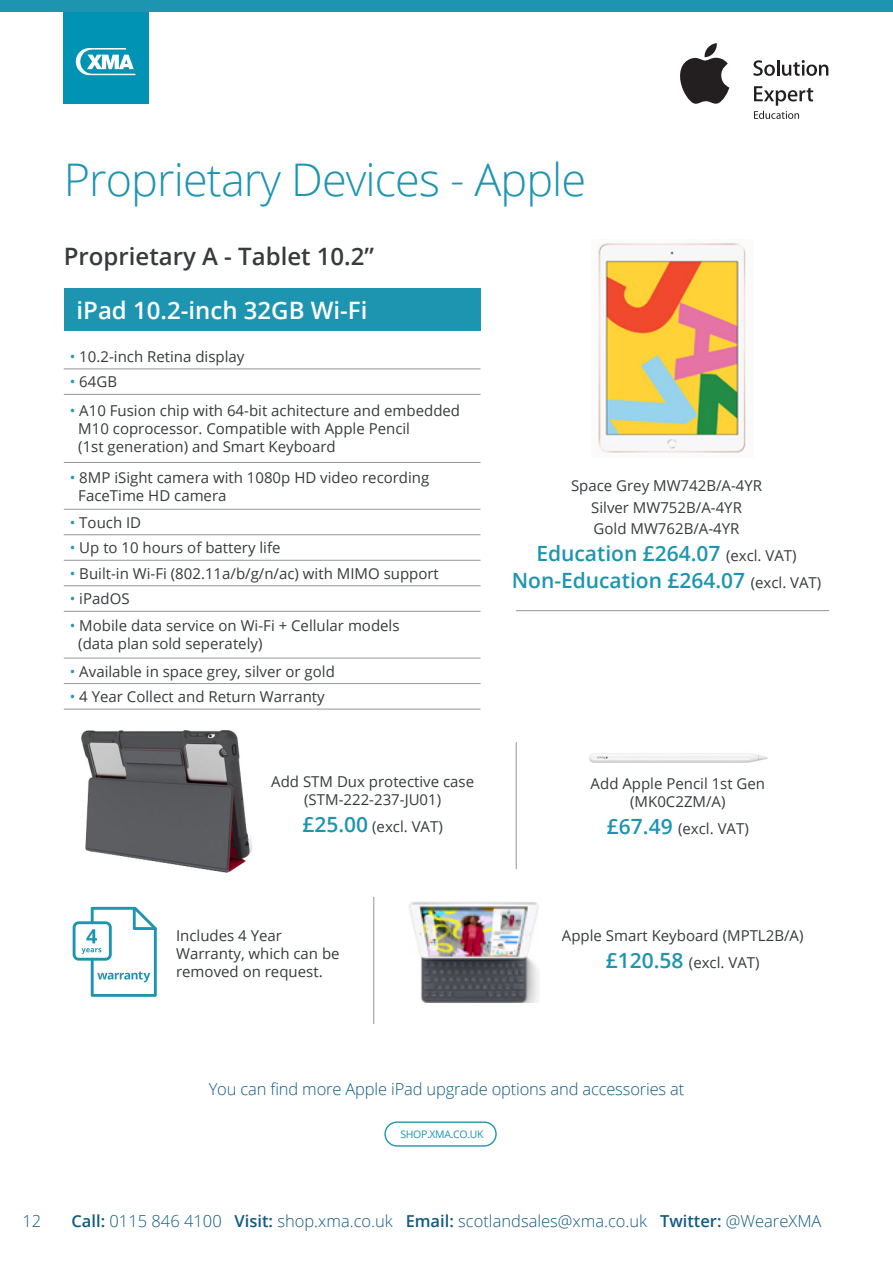
<style>
.page{position:relative;width:893px;height:1263px;background:#fff}
.page>*{position:absolute;margin:0;border:0;box-sizing:border-box;transform-origin:0 0}
.t1{font:300 45px "Open Sans";letter-spacing:-.02em;color:#1d95b1}
.Heading2{font:600 24px "Open Sans";color:#373b3e}
.Heading2-2{font:600 24px "Open Sans";color:#fff}
.Heading2-3{font:600 21px "Open Sans";color:#1d95b1}
.t2{font:300 16.5px "Open Sans";letter-spacing:-.01em;color:#115b84}
.Body{font:15px/18px "Open Sans";color:#373b3e;text-align:center}
.Heading2-4{font:15px "Open Sans";color:#373b3e}
.t3{font:10.5px "Open Sans";letter-spacing:-.03em;color:#1d95b1}
.s1{color:#2b99b4}
.s2{font-weight:600;font-size:21px;color:#1d95b1}
.s3{font-weight:400;font-size:15px;color:#373b3e}
.s4{font-weight:600}
</style>
<div class="page">
<div style="left:64px;top:12px;width:85px;height:92px;background:#0093b3"></div>
<svg style="left:76px;top:48px;width:60px;height:27px"></svg>
<div style="left:0;top:0;width:893px;height:12px;background:#1d95b1"></div>
<div style="left:384px;top:1121px;width:113px;height:25px;border:1px solid #2096af;border-radius:12px"></div>
<hr style="left:373px;top:897px;width:1px;height:127px;background:#939598">
<hr style="left:516px;top:742px;width:1px;height:127px;background:#939598">
<div style="left:64px;top:288px;width:416px;height:43px;background:#1d95b1"></div>
<hr style="left:64px;top:369px;width:416px;height:1px;background:#939598">
<hr style="left:64px;top:394px;width:416px;height:1px;background:#939598">
<hr style="left:64px;top:462px;width:416px;height:1px;background:#939598">
<hr style="left:64px;top:509px;width:416px;height:1px;background:#939598">
<hr style="left:64px;top:534px;width:416px;height:1px;background:#939598">
<hr style="left:64px;top:560px;width:416px;height:1px;background:#939598">
<hr style="left:64px;top:585px;width:416px;height:1px;background:#939598">
<hr style="left:64px;top:611px;width:416px;height:1px;background:#939598">
<hr style="left:64px;top:658px;width:416px;height:1px;background:#939598">
<hr style="left:64px;top:683px;width:416px;height:1px;background:#939598">
<hr style="left:64px;top:709px;width:416px;height:1px;background:#939598">
<hr style="left:516px;top:610px;width:313px;height:1px;background:#939598">
<img style="left:81px;top:730px;width:171px;height:143px">
<img style="left:589px;top:753px;width:179px;height:10px">
<img style="left:598px;top:243px;width:148px;height:210px">
<img style="left:409px;top:901px;width:130px;height:101px">
<svg style="left:680px;top:43px;width:49px;height:61px"></svg>
<svg style="left:753px;top:60px;width:75px;height:16px"></svg>
<svg style="left:754px;top:86px;width:59px;height:33px"></svg>
<svg style="left:73px;top:907px;width:84px;height:90px"></svg>
<p class="t1" style="left:64px;top:149px;width:524px">Proprietary Devices - Apple</p>
<p class="Heading2" style="left:64px;top:239px;width:312px">Proprietary A - Tablet 10.2”</p>
<p class="Heading2-2" style="left:77px;top:293px;width:292px">iPad 10.2-inch 32GB Wi-Fi</p>
<p class="Body" style="left:70px;top:347px;width:176px"><span class="s1">•</span> 10.2-inch Retina display</p>
<p class="Body" style="left:70px;top:373px;width:49px"><span class="s1">•</span> 64GB</p>
<p class="Body" style="left:70px;top:401px;width:392px"><span class="s1">•</span> A10 Fusion chip with 64-bit achitecture and embedded</p>
<p class="Body" style="left:78px;top:419px;width:333px">M10 coprocessor. Compatible with Apple Pencil</p>
<p class="Body" style="left:78px;top:437px;width:259px">(1st generation) and Smart Keyboard</p>
<p class="Body" style="left:70px;top:468px;width:361px"><span class="s1">•</span> 8MP iSight camera with 1080p HD video recording</p>
<p class="Body" style="left:78px;top:486px;width:150px">FaceTime HD camera</p>
<p class="Body" style="left:70px;top:513px;width:73px"><span class="s1">•</span> Touch ID</p>
<p class="Body" style="left:70px;top:538px;width:212px"><span class="s1">•</span> Up to 10 hours of battery life</p>
<p class="Body" style="left:70px;top:564px;width:371px"><span class="s1">•</span> Built-in Wi-Fi (802.11a/b/g/n/ac) with MIMO support</p>
<p class="Body" style="left:70px;top:589px;width:61px"><span class="s1">•</span> iPadOS</p>
<p class="Body" style="left:70px;top:617px;width:331px"><span class="s1">•</span> Mobile data service on Wi-Fi + Cellular models</p>
<p class="Body" style="left:78px;top:635px;width:186px">(data plan sold seperately)</p>
<p class="Body" style="left:70px;top:662px;width:267px"><span class="s1">•</span> Available in space grey, silver or gold</p>
<p class="Body" style="left:70px;top:687px;width:256px"><span class="s1">•</span> 4 Year Collect and Return Warranty</p>
<p class="Body" style="left:271px;top:772px;width:204px">Add STM Dux protective case (STM-222-237-JU01)</p>
<p class="Body" style="left:303px;top:817px;width:142px"><span class="s2">£25.00</span> (excl. VAT)</p>
<p class="Body" style="left:176px;top:926px;width:165px;text-align:left">Includes 4 Year<br>Warranty, which can be removed on request.</p>
<p class="Heading2-4" style="left:571px;top:475px;width:193px">Space Grey MW742B/A-4YR</p>
<p class="Heading2-4" style="left:591px;top:497px;width:152px">Silver MW752B/A-4YR</p>
<p class="Heading2-4" style="left:594px;top:518px;width:147px">Gold MW762B/A-4YR</p>
<p class="Heading2-3" style="left:536px;top:539px;width:262px">Education £264.07 <span class="s3">(excl. VAT)</span></p>
<p class="Heading2-3" style="left:512px;top:566px;width:311px">Non-Education £264.07 <span class="s3">(excl. VAT)</span></p>
<p class="Body" style="left:591px;top:774px;width:176px">Add Apple Pencil 1st Gen (MK0C2ZM/A)</p>
<p class="Body" style="left:607px;top:819px;width:143px"><span class="s2">£67.49</span> (excl. VAT)</p>
<p class="Body" style="left:562px;top:926px;width:243px">Apple Smart Keyboard (MPTL2B/A)</p>
<p class="Body" style="left:606px;top:953px;width:155px"><span class="s2">£120.58</span> (excl. VAT)</p>
<p class="t2" style="left:209px;top:1077px;width:477px">You can find more Apple iPad upgrade options and accessories at</p>
<p class="t3" style="left:400px;top:1127px;width:85px">SHOP.XMA.CO.UK</p>
<p class="t2" style="left:22px;top:1209px;width:20px">12</p>
<p class="t2" style="left:71px;top:1209px;width:751px"><span class="s4">Call:</span> 0115 846 4100 <span class="s4">Visit:</span> shop.xma.co.uk <span class="s4">Email:</span> scotlandsales@xma.co.uk <span class="s4">Twitter:</span> @WeareXMA</p>
</div>
